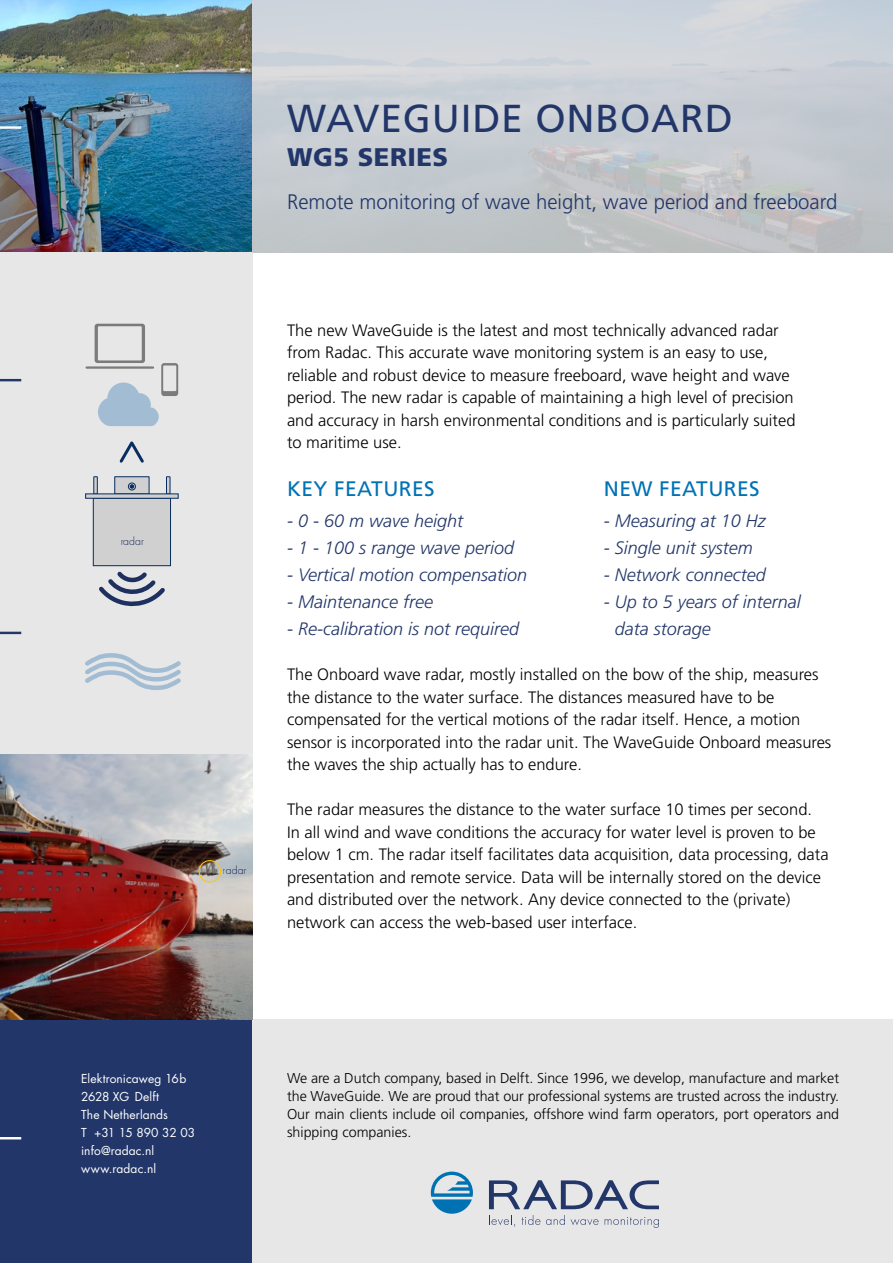
<style>
.page{position:relative;width:893px;height:1263px;background:#fff}
.page>*{position:absolute;margin:0;border:0;box-sizing:border-box;transform-origin:0 0}
.t1{font:39px "Frutiger LT Std";letter-spacing:.02em;color:#223669}
.t2{font:900 25.5px "Frutiger LT Std";letter-spacing:.02em;color:#223669}
.t3{font:300 21px "Frutiger LT Std";color:#223669}
.t4{font:21px "Frutiger LT Std";letter-spacing:.02em;color:#0072b4}
.t5{font:italic 300 18px/27px "Frutiger LT Std";color:#223669}
.t6{font:300 16.5px/22.5px "Frutiger LT Std";color:#000}
.t7{font:300 14.25px/18px "Frutiger LT Std";color:#000;text-align:justify}
.t8{font:12px/18px "Futura Std";letter-spacing:.01em;color:#fff}
.t9{font:300 10.5px "Futura Std";letter-spacing:.01em;color:#223669}
</style>
<div class="page">
<img style="left:0;top:0;width:253px;height:253px">
<div style="left:0;top:1019px;width:253px;height:244px;background:#223669"></div>
<div style="left:0;top:253px;width:253px;height:501px;background:#e7e7e7"></div>
<div style="left:253px;top:1019px;width:640px;height:244px;background:#e7e7e7"></div>
<hr style="left:0;top:126px;width:21px;height:3px;background:#fff">
<hr style="left:0;top:632px;width:21px;height:2px;background:#223669">
<hr style="left:0;top:379px;width:21px;height:2px;background:#223669">
<hr style="left:0;top:1137px;width:21px;height:2px;background:#fff">
<svg style="left:489px;top:1215px;width:26px;height:12px"></svg>
<svg style="left:522px;top:1215px;width:18px;height:10px"></svg>
<svg style="left:546px;top:1215px;width:19px;height:10px"></svg>
<svg style="left:571px;top:1219px;width:28px;height:6px"></svg>
<svg style="left:605px;top:1217px;width:54px;height:11px"></svg>
<svg style="left:489px;top:1180px;width:170px;height:29px"></svg>
<svg style="left:431px;top:1171px;width:42px;height:43px"></svg>
<svg style="left:253px;top:0;width:640px;height:253px;background:#c8ccd1"></svg>
<img style="left:0;top:754px;width:253px;height:265px">
<div style="left:199px;top:860px;width:22px;height:22px;border:1px solid #fec800;border-radius:50%"></div>
<svg style="left:98px;top:383px;width:61px;height:43px"></svg>
<svg style="left:99px;top:571px;width:66px;height:36px"></svg>
<svg style="left:119px;top:441px;width:25px;height:22px"></svg>
<div style="left:114px;top:476px;width:35px;height:18px;background:#d0d0d0;border:1px solid #09326a"></div>
<svg style="left:93px;top:476px;width:5px;height:17px"></svg>
<svg style="left:166px;top:476px;width:5px;height:17px"></svg>
<div style="left:93px;top:498px;width:78px;height:68px;background:#d0d0d0;border:1px solid #09326a"></div>
<svg style="left:130px;top:484px;width:4px;height:4px"></svg>
<div style="left:128px;top:482px;width:8px;height:8px;border:1px solid #09326a;border-radius:50%"></div>
<svg style="left:85px;top:493px;width:94px;height:6px"></svg>
<svg style="left:95px;top:324px;width:50px;height:39px"></svg>
<svg style="left:86px;top:366px;width:68px;height:3px"></svg>
<div style="left:98px;top:326px;width:44px;height:34px;background:#e7e7e7"></div>
<svg style="left:161px;top:363px;width:17px;height:33px"></svg>
<div style="left:163px;top:365px;width:13px;height:26px;background:#e7e7e7"></div>
<svg style="left:85px;top:653px;width:96px;height:37px"></svg>
<p class="t9" style="left:120px;top:535px;width:25px">radar</p>
<h1 class="t1" style="left:287px;top:95px;width:392px">WAVEGUIDE ONBOARD</h1>
<h2 class="t2" style="left:287px;top:141px;width:163px">WG5 SERIES</h2>
<p class="t3" style="left:287px;top:189px;width:552px">Remote monitoring of wave height, wave period and freeboard</p>
<p class="t9" style="left:223px;top:864px;width:25px">radar</p>
<p class="t6" style="left:287px;top:319px;width:510px">The new WaveGuide is the latest and most technically advanced radar from Radac. This accurate wave monitoring system is an easy to use, reliable and robust device to measure freeboard, wave height and wave period. The new radar is capable of maintaining a high level of precision and accuracy in harsh environmental conditions and is particularly suited to maritime use.</p>
<p class="t4" style="left:287px;top:476px;width:149px">KEY FEATURES</p>
<p class="t5" style="left:287px;top:507px;width:178px">- 0 - 60 m wave height</p>
<p class="t5" style="left:287px;top:534px;width:229px">- 1 - 100 s range wave period</p>
<p class="t5" style="left:287px;top:561px;width:242px">- Vertical motion compensation</p>
<p class="t5" style="left:287px;top:588px;width:147px">- Maintenance free</p>
<p class="t5" style="left:287px;top:615px;width:234px">- Re-calibration is not required</p>
<p class="t6" style="left:287px;top:663px;width:546px">The Onboard wave radar, mostly installed on the bow of the ship, measures the distance to the water surface. The distances measured have to be compensated for the vertical motions of the radar itself. Hence, a motion sensor is incorporated into the radar unit. The WaveGuide Onboard measures the waves the ship actually has to endure.</p>
<p class="t6" style="left:287px;top:798px;width:543px">The radar measures the distance to the water surface 10 times per second.<br>In all wind and wave conditions the accuracy for water level is proven to be below 1 cm. The radar itself facilitates data acquisition, data processing, data presentation and remote service. Data will be internally stored on the device and distributed over the network. Any device connected to the (private) network can access the web-based user interface.</p>
<p class="t4" style="left:604px;top:476px;width:157px">NEW FEATURES</p>
<p class="t5" style="left:604px;top:508px;width:164px">- Measuring at 10 Hz</p>
<p class="t5" style="left:604px;top:535px;width:151px">- Single unit system</p>
<p class="t5" style="left:604px;top:562px;width:164px">- Network connected</p>
<p class="t5" style="left:615px;top:589px;width:187px;text-indent:-11px">- Up to 5 years of internal data storage</p>
<p class="t8" style="left:81px;top:1070px;width:115px">Elektronicaweg 16b<br>2628 XG Delft<br>The Netherlands<br>T +31 15 890 32 03 info@radac.nl www.radac.nl</p>
<p class="t7" style="left:287px;top:1069px;width:554px">We are a Dutch company, based in Delft. Since 1996, we develop, manufacture and market the WaveGuide. We are proud that our professional systems are trusted across the industry.<br>Our main clients include oil companies, offshore wind farm operators, port operators and shipping companies.</p>
</div>
